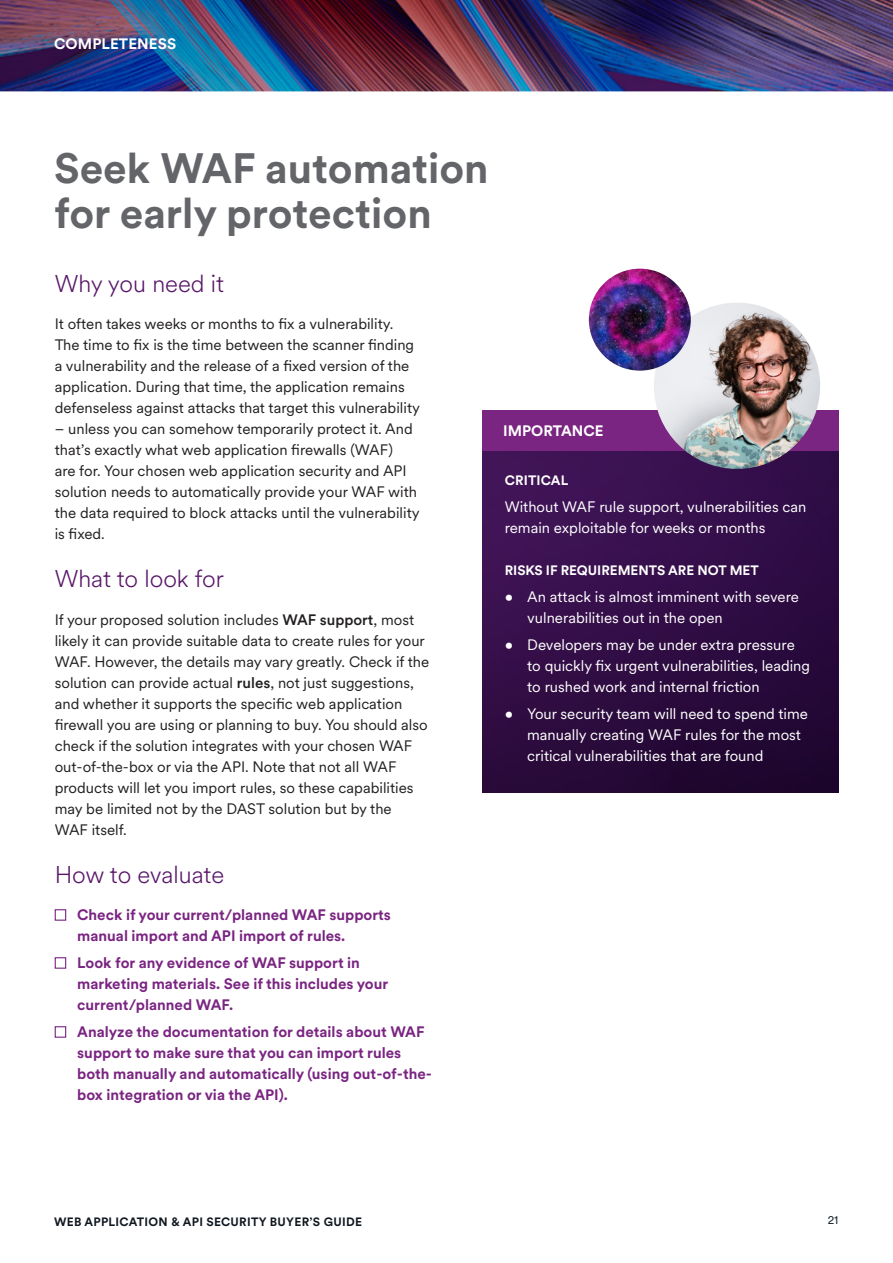
<style>
.page{position:relative;width:893px;height:1263px;background:#fff}
.page>*{position:absolute;margin:0;border:0;box-sizing:border-box;transform-origin:0 0}
.t1{font:700 42px/45px "Circular XX";color:#636569}
.t2{font:300 24px "Circular XX";color:#591769}
.t3{font:15px/21px "Circular XX";color:#221f1f}
.t4{font:15px/21px "Circular XX";color:#fff}
.t5{font:700 15px/21px "Circular XX";color:#7a2582}
.t6{font:700 15px "Circular XX";letter-spacing:.01em;color:#fff}
.t7{font:700 13.5px "Circular XX";color:#fff}
.t8{font:700 12px "Circular XX";letter-spacing:.025em;color:#101820}
.t9{font:12px "Circular XX";color:#101820}
.s1{font-weight:500}
</style>
<div class="page">
<img style="left:0;top:0;width:893px;height:92px">
<img style="left:483px;top:450px;width:356px;height:343px">
<div style="left:483px;top:410px;width:356px;height:40px;background:#7a2582"></div>
<img style="left:654px;top:303px;width:166px;height:166px;border-radius:83px">
<img style="left:589px;top:269px;width:102px;height:102px;border-radius:51px">
<p class="t6" style="left:54px;top:34px;width:124px">COMPLETENESS</p>
<h1 class="t1" style="left:54px;top:144px;width:436px">Seek WAF automation for early protection</h1>
<h2 class="t2" style="left:55px;top:267px;width:171px">Why you need it</h2>
<p class="t3" style="left:55px;top:313px;width:367px">It often takes weeks or months to fix a vulnerability.<br>The time to fix is the time between the scanner finding a vulnerability and the release of a fixed version of the application. During that time, the application remains defenseless against attacks that target this vulnerability</p>
<p class="t3" style="left:55px;top:418px;width:366px">– unless you can somehow temporarily protect it. And that’s exactly what web application firewalls (WAF)<br>are for. Your chosen web application security and API solution needs to automatically provide your WAF with the data required to block attacks until the vulnerability is fixed.</p>
<h2 class="t2" style="left:55px;top:563px;width:171px">What to look for</h2>
<p class="t3" style="left:55px;top:608px;width:376px">If your proposed solution includes <span class="s1">WAF support</span>, most likely it can provide suitable data to create rules for your WAF. However, the details may vary greatly. Check if the solution can provide actual <span class="s1">rules</span>, not just suggestions, and whether it supports the specific web application firewall you are using or planning to buy. You should also check if the solution integrates with your chosen WAF out-of-the-box or via the API. Note that not all WAF products will let you import rules, so these capabilities may be limited not by the DAST solution but by the<br>WAF itself.</p>
<h2 class="t2" style="left:55px;top:858px;width:171px">How to evaluate</h2>
<p class="t5" style="left:77px;top:904px;width:315px;text-indent:-23px">■ Check if your current/planned WAF supports manual import and API import of rules.</p>
<p class="t5" style="left:77px;top:952px;width:313px;text-indent:-23px">■ Look for any evidence of WAF support in marketing materials. See if this includes your current/planned WAF.</p>
<p class="t5" style="left:77px;top:1021px;width:356px;text-indent:-23px">■ Analyze the documentation for details about WAF support to make sure that you can import rules both manually and automatically (using out-of-the&shy;box integration or via the API).</p>
<p class="t6" style="left:503px;top:421px;width:102px">IMPORTANCE</p>
<p class="t7" style="left:505px;top:471px;width:65px">CRITICAL</p>
<p class="t4" style="left:505px;top:495px;width:303px">Without WAF rule support, vulnerabilities can remain exploitable for weeks or months</p>
<p class="t7" style="left:505px;top:561px;width:256px">RISKS IF REQUIREMENTS ARE NOT MET</p>
<p class="t4" style="left:527px;top:585px;width:273px;text-indent:-22px">• An attack is almost imminent with severe vulnerabilities out in the open</p>
<p class="t4" style="left:527px;top:633px;width:284px;text-indent:-22px">• Developers may be under extra pressure to quickly fix urgent vulnerabilities, leading to rushed work and internal friction</p>
<p class="t4" style="left:527px;top:702px;width:282px;text-indent:-22px">• Your security team will need to spend time manually creating WAF rules for the most critical vulnerabilities that are found</p>
<p class="t8" style="left:54px;top:1213px;width:310px">WEB APPLICATION &amp; API SECURITY BUYER’S GUIDE</p>
<p class="t9" style="left:828px;top:1212px;width:12px">21</p>
</div>
